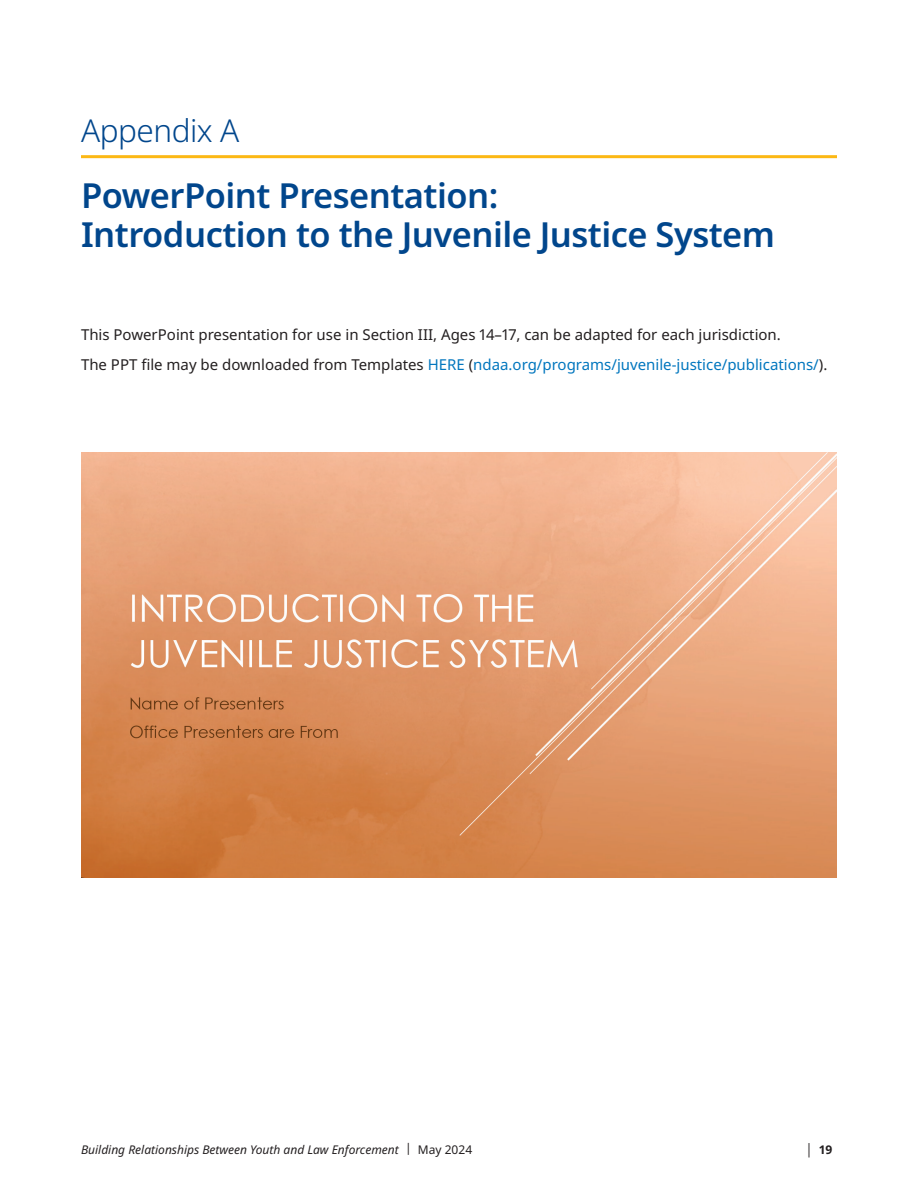
<style>
.page{position:relative;width:918px;height:1188px;background:#fff}
.page>*{position:absolute;margin:0;border:0;box-sizing:border-box;transform-origin:0 0}
.t1{font:600 34.5px/39px "Noto Sans";letter-spacing:-.015em;color:#01468c}
.t2{font:300 31.5px "Noto Sans";letter-spacing:-.015em;color:#01468c}
.t3{font:15px/30.3px "Noto Sans";color:#231f20}
.t4{font:italic 12px "Noto Sans";color:#231f20}
.t5{font:700 12px "Noto Sans";color:#231f20}
.s1{color:#0076be}
.s2{font-style:normal}
.s3{font-weight:400;font-size:14.4px}
</style>
<div class="page">
<hr style="left:81px;top:155px;width:756px;height:3px;background:#fcb814">
<img style="left:81px;top:452px;width:756px;height:426px">
<h2 class="t2" style="left:81px;top:108px;width:160px">Appendix A</h2>
<h1 class="t1" style="left:81px;top:176px;width:696px">PowerPoint Presentation:<br>Introduction to the Juvenile Justice System</h1>
<p class="t3" style="left:81px;top:320px;width:748px">This PowerPoint presentation for use in Section III, Ages 14–17, can be adapted for each jurisdiction.<br>The PPT file may be downloaded from Templates <span class="s1">HERE</span> (<span class="s1">ndaa.org/programs/juvenile-justice/publications/</span>).</p>
<p class="t4" style="left:81px;top:1141px;width:393px">Building Relationships Between Youth and Law Enforcement <span class="s2">| May 2024</span></p>
<p class="t5" style="left:806px;top:1141px;width:28px"><span class="s3">|</span> 19</p>
</div>
